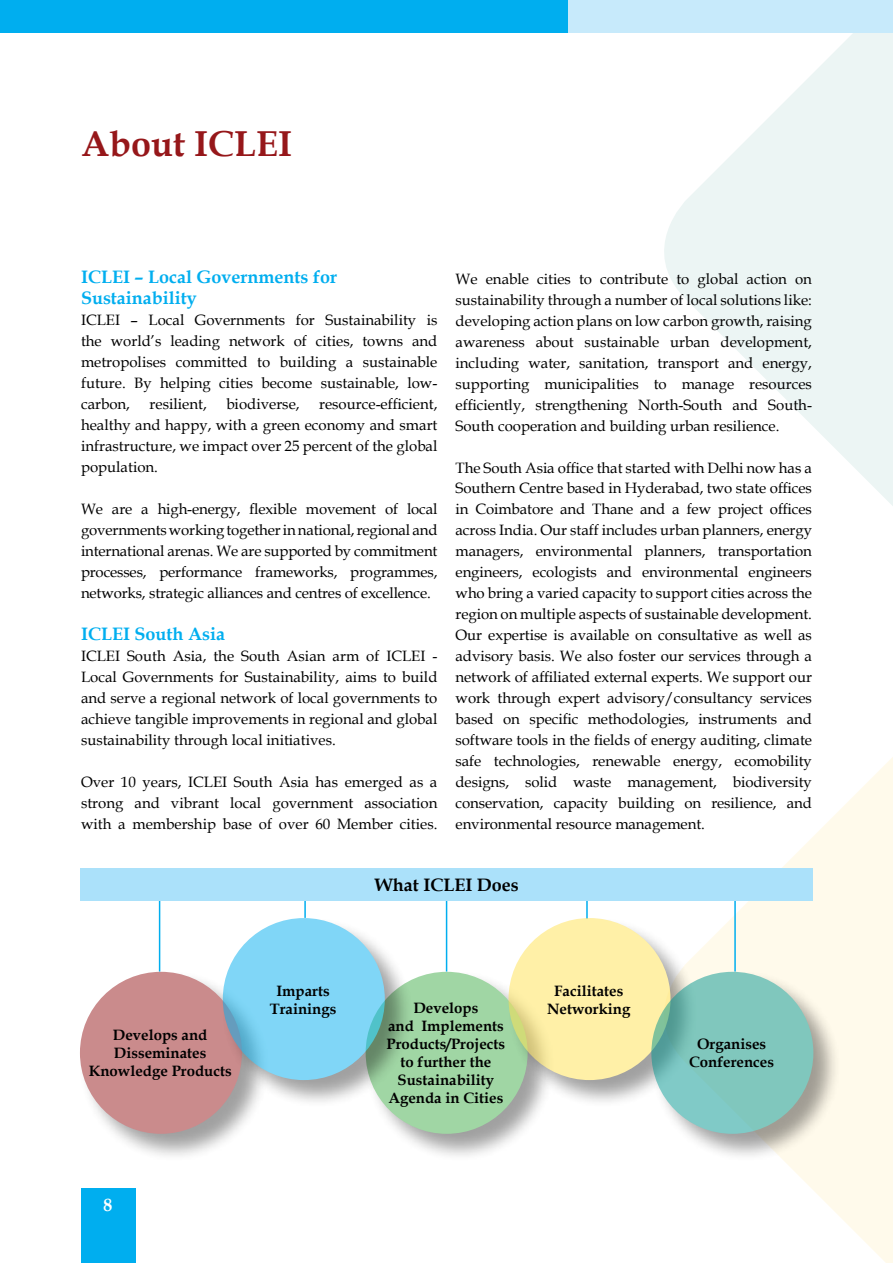
<style>
.page{position:relative;width:893px;height:1263px;background:#fff}
.page>*{position:absolute;margin:0;border:0;box-sizing:border-box;transform-origin:0 0}
.t1{font:700 36px "Book Antiqua";color:#96171a}
.t2{font:700 18px/21px "Book Antiqua";color:#00aeef}
.t3{font:700 18px "Book Antiqua";color:#000}
.t4{font:700 18px "Book Antiqua";color:#fff}
.t5{font:15px/21px "Book Antiqua";color:#000;text-align:justify}
.t6{font:700 15px/18px "Book Antiqua";color:#000;text-align:center}
</style>
<div class="page">
<svg style="left:664px;top:33px;width:229px;height:473px;fill:#ecf5f4"></svg>
<svg style="left:636px;top:757px;width:257px;height:506px"></svg>
<div style="left:0;top:0;width:569px;height:33px;background:#00aeef"></div>
<div style="left:569px;top:0;width:324px;height:33px;background:#c7eafb"></div>
<div style="left:81px;top:1188px;width:54px;height:75px;background:#00aeef"></div>
<hr style="left:159px;top:897px;width:1px;height:74px;background:#00aeef">
<hr style="left:446px;top:897px;width:1px;height:74px;background:#00aeef">
<hr style="left:734px;top:897px;width:2px;height:74px;background:#00aeef">
<hr style="left:586px;top:897px;width:2px;height:22px;background:#00aeef">
<hr style="left:304px;top:897px;width:2px;height:21px;background:#00aeef">
<div style="left:78px;top:970px;width:192px;height:192px;background:#000;opacity:.75"></div>
<div style="left:80px;top:972px;width:162px;height:162px;background:#ca8b8c;border-radius:50%"></div>
<div style="left:364px;top:970px;width:192px;height:192px;background:#000;opacity:.75"></div>
<div style="left:366px;top:972px;width:162px;height:162px;background:#a0d6a4;border-radius:50%"></div>
<div style="left:221px;top:916px;width:192px;height:192px;background:#000;opacity:.75"></div>
<svg style="left:223px;top:918px;width:162px;height:162px;background:#7dd3f3"></svg>
<div style="left:507px;top:916px;width:192px;height:192px;background:#000;opacity:.75"></div>
<svg style="left:508px;top:918px;width:162px;height:162px;background:#fceea5"></svg>
<div style="left:650px;top:970px;width:192px;height:192px;background:#000;opacity:.75"></div>
<svg style="left:651px;top:972px;width:162px;height:162px;background:#7dc4bb"></svg>
<div style="left:81px;top:868px;width:732px;height:32px;background:#abe1fa"></div>
<h1 class="t1" style="left:81px;top:119px;width:212px">About ICLEI</h1>
<p class="t2" style="left:81px;top:266px;width:257px">ICLEI – Local Governments for<br>Sustainability</p>
<p class="t5" style="left:81px;top:309px;width:358px">ICLEI – Local Governments for Sustainability is the world’s leading network of cities, towns and metropolises committed to building a sustainable future. By helping cities become sustainable, low&shy;carbon,</p>
<p class="t5" style="left:150px;top:393px;width:59px">resilient,</p>
<p class="t5" style="left:226px;top:393px;width:75px">biodiverse,</p>
<p class="t5" style="left:81px;top:393px;width:358px;text-indent:238px">resource-efficient, healthy and happy, with a green economy and smart infrastructure, we impact over 25 percent of the global population.</p>
<p class="t5" style="left:81px;top:498px;width:358px">We are a high-energy, flexible movement of local governments working together in national, regional and international arenas. We are supported by commitment processes, performance frameworks, programmes, networks, strategic alliances and centres of excellence.</p>
<p class="t2" style="left:81px;top:623px;width:145px">ICLEI South Asia</p>
<p class="t5" style="left:81px;top:645px;width:358px">ICLEI South Asia, the South Asian arm of ICLEI - Local Governments for Sustainability, aims to build and serve a regional network of local governments to achieve tangible improvements in regional and global sustainability through local initiatives.</p>
<p class="t5" style="left:81px;top:771px;width:358px">Over 10 years, ICLEI South Asia has emerged as a strong and vibrant local government association with a membership base of over 60 Member cities.</p>
<p class="t5" style="left:456px;top:268px;width:358px">We enable cities to contribute to global action on sustainability through a number of local solutions like: developing action plans on low carbon growth, raising awareness about sustainable urban development, including water, sanitation, transport and energy, supporting municipalities to manage resources efficiently, strengthening North-South and South-South cooperation and building urban resilience.</p>
<p class="t5" style="left:456px;top:457px;width:358px">The South Asia office that started with Delhi now has a Southern Centre based in Hyderabad, two state offices in Coimbatore and Thane and a few project offices across India. Our staff includes urban planners, energy managers, environmental planners, transportation engineers, ecologists and environmental engineers who bring a varied capacity to support cities across the region on multiple aspects of sustainable development.<br>Our expertise is available on consultative as well as advisory basis. We also foster our services through a network of affiliated external experts. We support our work through expert advisory/consultancy services based on specific methodologies, instruments and software tools in the fields of energy auditing, climate safe technologies, renewable energy, ecomobility designs, solid waste management, biodiversity conservation, capacity building on resilience, and environmental resource management.</p>
<p class="t6" style="left:89px;top:1026px;width:144px">Develops and<br>Disseminates<br>Knowledge Products</p>
<p class="t4" style="left:104px;top:1192px;width:10px">8</p>
<p class="t3" style="left:375px;top:872px;width:145px">What ICLEI Does</p>
<p class="t6" style="left:270px;top:981px;width:68px">Imparts<br>Trainings</p>
<p class="t6" style="left:547px;top:981px;width:85px">Facilitates<br>Networking</p>
<p class="t6" style="left:387px;top:999px;width:120px">Develops<br>and Implements<br>Products/Projects to further the<br>Sustainability<br>Agenda in Cities</p>
<p class="t6" style="left:689px;top:1035px;width:86px">Organises<br>Conferences</p>
</div>
